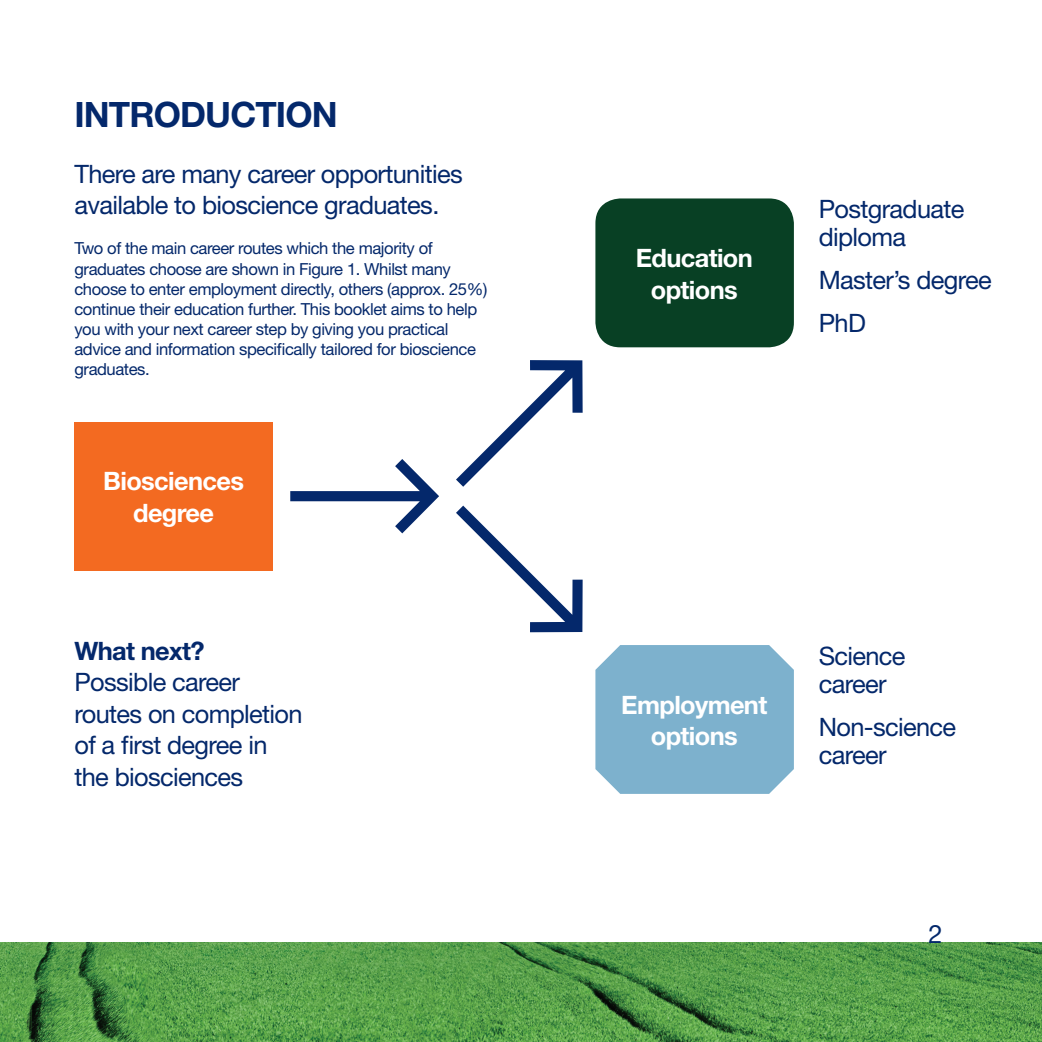
<style>
.page{position:relative;width:1042px;height:1042px;background:#fff}
.page>*{position:absolute;margin:0;border:0;box-sizing:border-box;transform-origin:0 0}
.t1{font:700 35px "Helvetica Neue LT";letter-spacing:-.025em;color:#04286b}
.t2{font:25.38px/31.5px "Helvetica Neue LT";letter-spacing:-.025em;color:#04286b}
.t3{font:700 25.38px/31.5px "Helvetica Neue LT";letter-spacing:-.025em;color:#fff;text-align:center}
.t4{font:16.62px/20.1px "Helvetica Neue LT";letter-spacing:-.025em;color:#04286b}
.s1{font-weight:700}
</style>
<div class="page">
<img style="left:0;top:943px;width:1042px;height:99px">
<div style="left:74px;top:422px;width:199px;height:148px;background:#f36a21"></div>
<div style="left:595px;top:198px;width:199px;height:149px;background:#084024;border-radius:25px"></div>
<div style="left:595px;top:645px;width:199px;height:149px;background:#7db1cd"></div>
<svg style="left:290px;top:459px;width:149px;height:74px"></svg>
<svg style="left:456px;top:360px;width:126px;height:127px"></svg>
<svg style="left:456px;top:505px;width:126px;height:127px"></svg>
<p class="t1" style="left:74px;top:92px;width:265px">INTRODUCTION</p>
<p class="t2" style="left:74px;top:158px;width:390px">There are many career opportunities available to bioscience graduates.</p>
<p class="t4" style="left:74px;top:238px;width:414px">Two of the main career routes which the majority of graduates choose are shown in Figure 1. Whilst many choose to enter employment directly, others (approx. 25%) continue their education further. This booklet aims to help you with your next career step by giving you practical advice and information specifically tailored for bioscience graduates.</p>
<p class="t3" style="left:103px;top:465px;width:142px">Biosciences degree</p>
<p class="t2" style="left:74px;top:635px;width:230px"><span class="s1">What next?<br></span>Possible career routes on completion of a first degree in the biosciences</p>
<p class="t3" style="left:636px;top:242px;width:119px">Education options</p>
<p class="t2" style="left:819px;top:195px;width:147px;line-height:28px">Postgraduate diploma</p>
<p class="t2" style="left:819px;top:264px;width:175px">Master’s degree</p>
<p class="t2" style="left:819px;top:307px;width:49px">PhD</p>
<p class="t3" style="left:621px;top:688px;width:147px">Employment options</p>
<p class="t2" style="left:819px;top:641px;width:88px;line-height:28px">Science career</p>
<p class="t2" style="left:819px;top:712px;width:139px;line-height:28px">Non-science career</p>
<p class="t2" style="left:928px;top:917px;width:16px">2</p>
</div>
